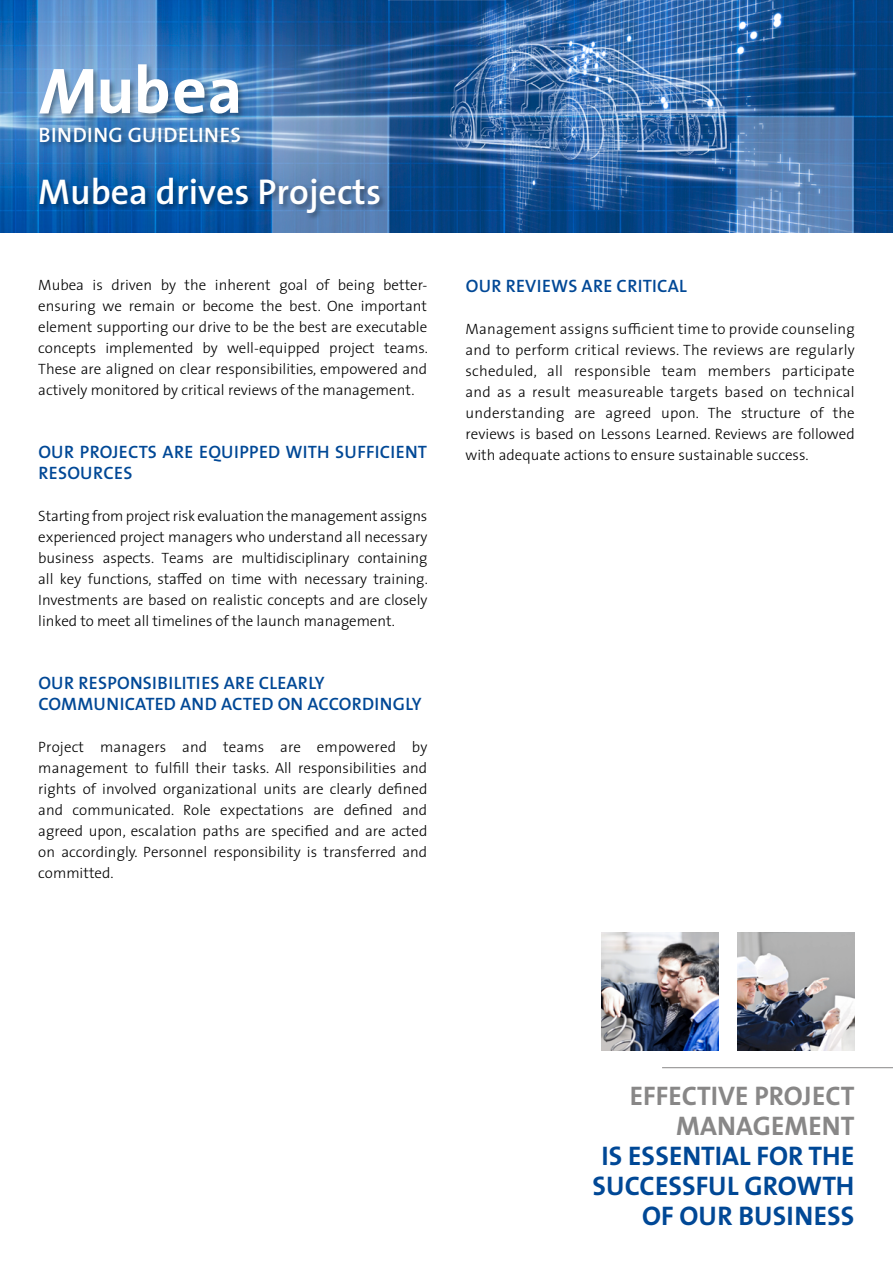
<style>
.page{position:relative;width:893px;height:1263px;background:#fff}
.page>*{position:absolute;margin:0;border:0;box-sizing:border-box;transform-origin:0 0}
.t1{font:600 36px "The Sans";color:#fff}
.t2{font:700 27px/30px "The Sans";letter-spacing:.005em;color:#004896;text-align:right}
.t3{font:700 27px/30px "The Sans";letter-spacing:.005em;color:#888787;text-align:right}
.t4{font:600 21px "The Sans";letter-spacing:.02em;color:#fff}
.t5{font:600 18px/21px "The Sans";letter-spacing:.015em;color:#004896}
.t6{font:300 15px/21px "The Sans";color:#000;text-align:justify}
</style>
<div class="page">
<img style="left:0;top:0;width:893px;height:233px">
<div style="left:38px;top:63px;width:208px;height:58px;background:#000;opacity:.35"></div>
<svg style="left:39px;top:69px;width:54px;height:44px"></svg>
<svg style="left:101px;top:80px;width:29px;height:37px"></svg>
<svg style="left:138px;top:64px;width:102px;height:51px"></svg>
<div style="left:39px;top:125px;width:208px;height:23px;background:#000;opacity:.35"></div>
<hr style="left:662px;top:1067px;width:231px;height:1px;background:#888787">
<img style="left:738px;top:932px;width:117px;height:118px">
<img style="left:601px;top:932px;width:117px;height:118px">
<div style="left:38px;top:176px;width:349px;height:44px;background:#000;opacity:.35"></div>
<h3 class="t4" style="left:39px;top:117px;width:204px">BINDING GUIDELINES</h3>
<h1 class="t1" style="left:38px;top:161px;width:344px">Mubea drives Projects</h1>
<p class="t6" style="left:38px;top:274px;width:391px">Mubea is driven by the inherent goal of being better&shy;ensuring we remain or become the best. One important element supporting our drive to be the best are executable concepts implemented by well-equipped project teams.<br>These are aligned on clear responsibilities, empowered and actively monitored by critical reviews of the management.</p>
<p class="t5" style="left:38px;top:441px;width:390px">OUR PROJECTS ARE EQUIPPED WITH SUFFICIENT<br>RESOURCES</p>
<p class="t6" style="left:38px;top:505px;width:391px">Starting from project risk evaluation the management assigns experienced project managers who understand all necessary business aspects. Teams are multidisciplinary containing all key functions, staffed on time with necessary training.<br>Investments are based on realistic concepts and are closely linked to meet all timelines of the launch management.</p>
<p class="t5" style="left:38px;top:672px;width:385px">OUR RESPONSIBILITIES ARE CLEARLY<br>COMMUNICATED AND ACTED ON ACCORDINGLY</p>
<p class="t6" style="left:38px;top:736px;width:391px">Project managers and teams are empowered by management to fulfill their tasks. All responsibilities and rights of involved organizational units are clearly defined and communicated. Role expectations are defined and agreed upon, escalation paths are specified and are acted on accordingly. Personnel responsibility is transferred and committed.</p>
<p class="t5" style="left:466px;top:275px;width:222px">OUR REVIEWS ARE CRITICAL</p>
<p class="t6" style="left:466px;top:318px;width:391px">Management assigns sufficient time to provide counseling and to perform critical reviews. The reviews are regularly scheduled, all responsible team members participate and as a result measureable targets based on technical understanding are agreed upon. The structure of the reviews is based on Lessons Learned. Reviews are followed with adequate actions to ensure sustainable success.</p>
<h2 class="t3" style="left:630px;top:1080px;width:226px">EFFECTIVE PROJECT<br>MANAGEMENT</h2>
<h2 class="t2" style="left:593px;top:1140px;width:263px">IS ESSENTIAL FOR THE<br>SUCCESSFUL GROWTH<br>OF OUR BUSINESS</h2>
</div>
